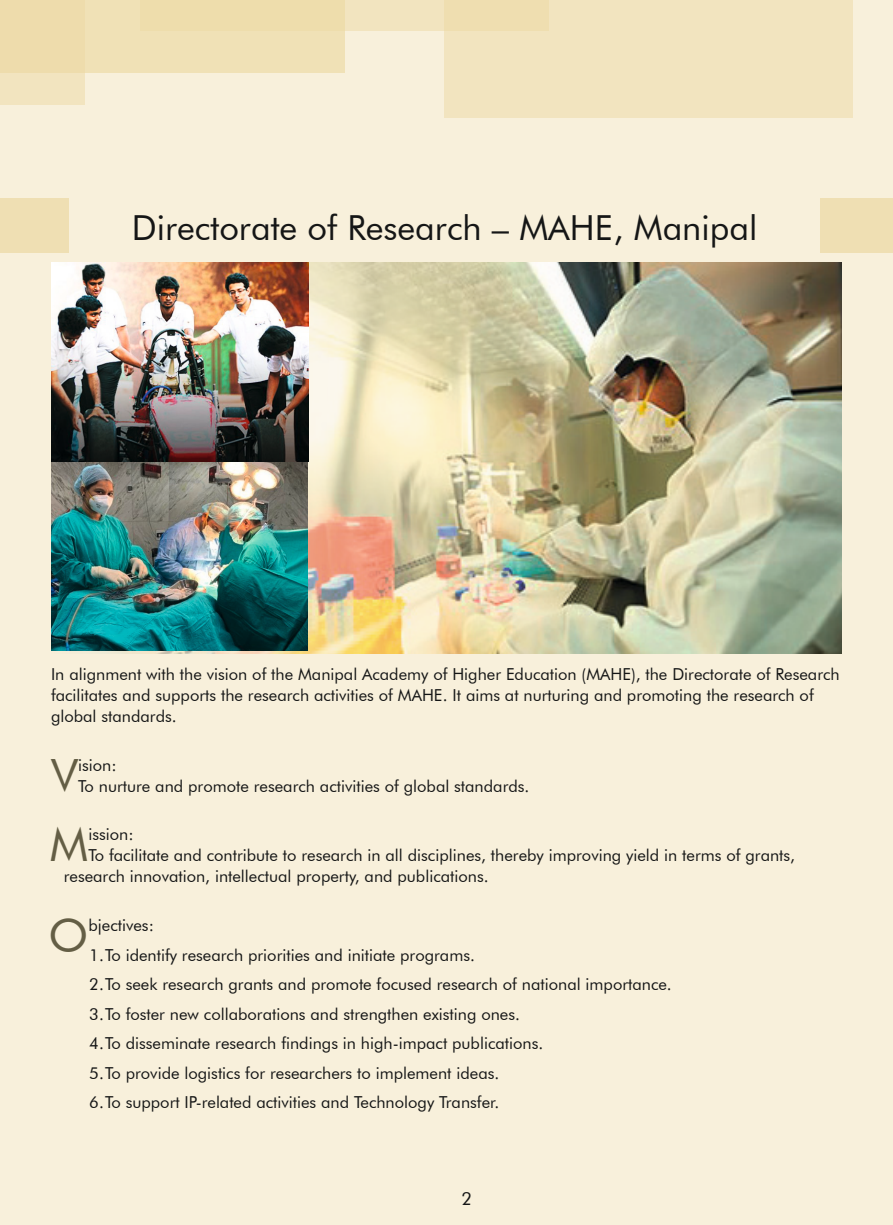
<style>
.page{position:relative;width:893px;height:1225px;background:#f8f0db}
.page>*{position:absolute;margin:0;border:0;box-sizing:border-box;transform-origin:0 0}
.No_Spacing{font:45.9px "Futura BT";color:#645e45}
.No_Spacing-2{font:34.5px "Futura BT";color:#151616}
.t1{font:18px "Futura BT";color:#151616}
.No_Spacing-3{font:16.5px/21px "Futura BT";color:#151616}
</style>
<div class="page">
<img style="left:51px;top:263px;width:791px;height:391px">
<img style="left:51px;top:461px;width:256px;height:189px">
<img style="left:51px;top:263px;width:257px;height:198px">
<hr style="left:892px;top:0;width:1px;height:105px;background:#ecd9a2">
<div style="left:0;top:0;width:85px;height:105px;background:#f2e4bf"></div>
<div style="left:0;top:0;width:344px;height:73px;background:#f0e1b6"></div>
<div style="left:344px;top:0;width:101px;height:31px;background:#f2e4bf"></div>
<div style="left:445px;top:0;width:408px;height:118px;background:linear-gradient(to right,#f1e3bc,#f2e4c0)"></div>
<div style="left:0;top:199px;width:68px;height:54px;background:#efdfb3"></div>
<div style="left:821px;top:199px;width:72px;height:54px;background:#efdfb3"></div>
<p class="No_Spacing-2" style="left:132px;top:206px;width:627px">Directorate of Research – MAHE, Manipal</p>
<p class="No_Spacing-3" style="left:51px;top:663px;width:790px">In alignment with the vision of the Manipal Academy of Higher Education (MAHE), the Directorate of Research facilitates and supports the research activities of MAHE. It aims at nurturing and promoting the research of global standards.</p>
<p class="No_Spacing" style="left:52px;top:747px;width:28px">V</p>
<p class="No_Spacing-3" style="left:78px;top:754px;width:40px">ision:</p>
<p class="No_Spacing-3" style="left:78px;top:775px;width:453px">To nurture and promote research activities of global standards.</p>
<p class="No_Spacing" style="left:50px;top:817px;width:40px">M</p>
<p class="No_Spacing-3" style="left:88px;top:824px;width:47px">ission:</p>
<p class="No_Spacing-3" style="left:64px;top:845px;width:733px;text-indent:25px">To facilitate and contribute to research in all disciplines, thereby improving yield in terms of grants, research innovation, intellectual property, and publications.</p>
<p class="No_Spacing" style="left:49px;top:908px;width:41px">O</p>
<p class="No_Spacing-3" style="left:89px;top:914px;width:67px">bjectives:</p>
<p class="No_Spacing-3" style="left:89px;top:944px;width:387px">1.To identify research priorities and initiate programs.</p>
<p class="No_Spacing-3" style="left:89px;top:973px;width:584px">2.To seek research grants and promote focused research of national importance.</p>
<p class="No_Spacing-3" style="left:89px;top:1003px;width:432px">3.To foster new collaborations and strengthen existing ones.</p>
<p class="No_Spacing-3" style="left:89px;top:1032px;width:455px">4.To disseminate research findings in high-impact publications.</p>
<p class="No_Spacing-3" style="left:89px;top:1062px;width:411px">5.To provide logistics for researchers to implement ideas.</p>
<p class="No_Spacing-3" style="left:89px;top:1091px;width:411px">6.To support IP-related activities and Technology Transfer.</p>
<p class="t1" style="left:461px;top:1187px;width:12px">2</p>
</div>
